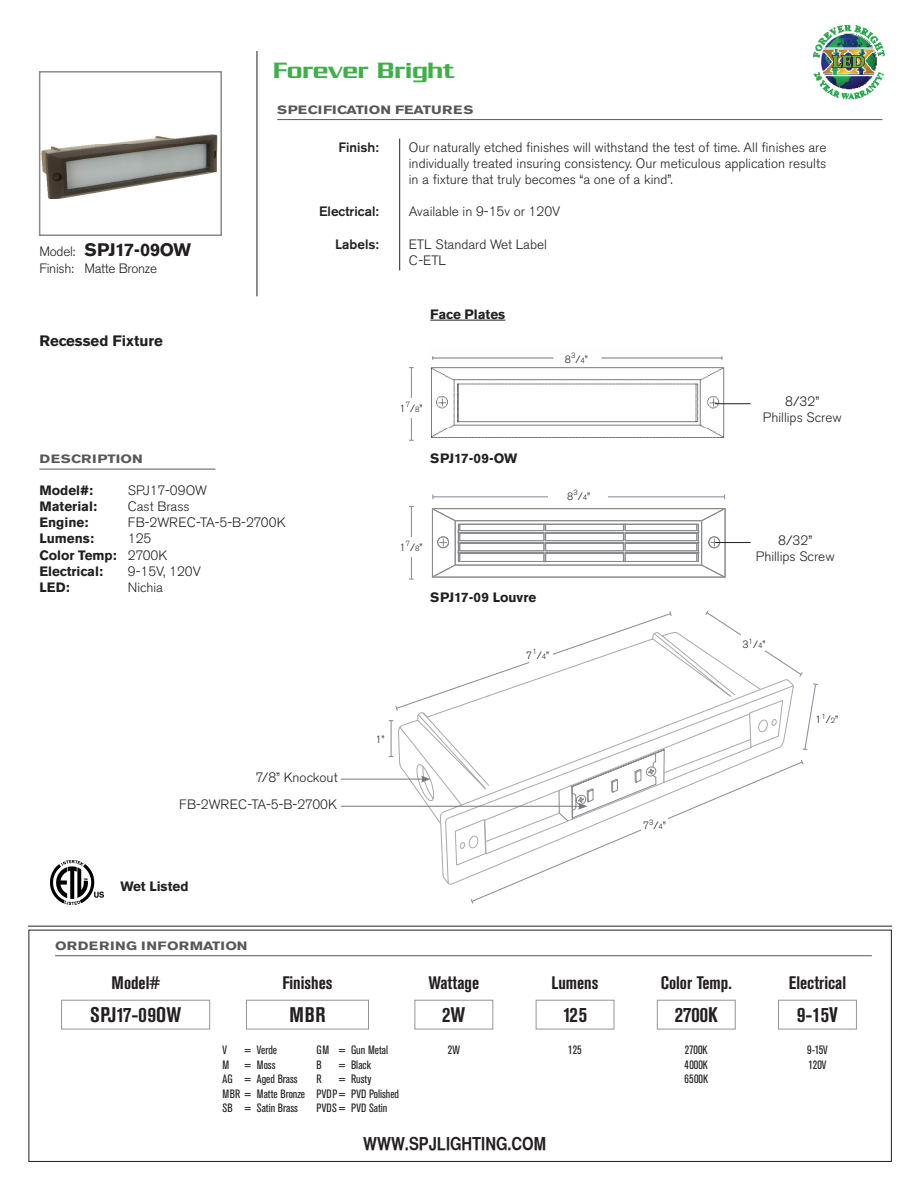
<style>
.page{position:relative;width:918px;height:1188px;background:#fff}
.page>*{position:absolute;margin:0;border:0;box-sizing:border-box;transform-origin:0 0}
.t1{font:500 24px "Serpentine";color:#40ae49}
.t2{font:700 condensed 21px "Akzidenz Grotesk BE";color:#231f20}
.t3{font:700 condensed 18px "Akzidenz Grotesk BE";color:#231f20}
.t4{font:18px "Helvetica CY Bold";color:#231f20}
.t5{font:700 18px "Akzidenz Grotesk BE";letter-spacing:-.02em;color:#231f20}
.t6{font:700 15px "Akzidenz Grotesk BE";color:#231f20}
.t7{font:300 13.5px "Akzidenz Grotesk BE";color:#231f20}
.t8{font:700 13.5px "Akzidenz Grotesk BE";color:#231f20}
.t9{font:500 13.5px "Akzidenz Grotesk BE";color:#231f20}
.t10{font:300 13.5px "Akzidenz Grotesk BE";letter-spacing:-.02em;color:#231f20}
.t11{font:condensed 12px/14.4px "Akzidenz Grotesk BE";color:#231f20}
.Paragraph_Style_1{font:700 12px "Akzidenz Grotesk BE";letter-spacing:.02em;color:#57585a;scale:1.22 1}
.Paragraph_Style_1-2{font:700 12px "Akzidenz Grotesk BE";color:#57585a;scale:1.22 1}
.t12{font:300 10.5px "Akzidenz Grotesk BE";color:#231f20}
.s1{font-weight:300;font-size:13.5px}
.s2{font-size:7.5px}
.s3{font-weight:300}
</style>
<div class="page">
<hr style="left:39px;top:469px;width:176px;height:1px;background:#57585a">
<hr style="left:277px;top:119px;width:605px;height:1px;background:#57585a">
<img style="left:813px;top:25px;width:72px;height:75px">
<hr style="left:257px;top:51px;width:1px;height:245px;background:#231f20">
<hr style="left:399px;top:139px;width:1px;height:131px;background:#231f20">
<img style="left:51px;top:861px;width:53px;height:43px">
<hr style="left:430px;top:320px;width:75px;height:1px;background:#231f20">
<img style="left:42px;top:134px;width:176px;height:65px">
<div style="left:39px;top:71px;width:183px;height:165px;border:2px solid #888a8d"></div>
<svg style="left:471px;top:866px;width:86px;height:35px"></svg>
<svg style="left:470px;top:898px;width:4px;height:6px"></svg>
<svg style="left:432px;top:508px;width:293px;height:70px"></svg>
<img style="left:431px;top:356px;width:293px;height:81px">
<hr style="left:433px;top:496px;width:292px;height:1px;background:#8a8f9d">
<hr style="left:433px;top:358px;width:120px;height:1px;background:#76787b">
<hr style="left:601px;top:358px;width:121px;height:1px;background:#76787b">
<div style="left:548px;top:488px;width:60px;height:19px;background:#fff"></div>
<hr style="left:411px;top:506px;width:1px;height:73px;background:#8a8f9d">
<hr style="left:411px;top:368px;width:1px;height:72px;background:#8a8f9d">
<div style="left:381px;top:537px;width:50px;height:20px;background:#fff"></div>
<div style="left:381px;top:398px;width:50px;height:20px;background:#fff"></div>
<hr style="left:715px;top:542px;width:36px;height:1px;background:#231f20">
<hr style="left:715px;top:403px;width:36px;height:1px;background:#231f20">
<hr style="left:28px;top:926px;width:864px;height:1px;background:#231f20">
<div style="left:29px;top:930px;width:863px;height:232px;border:1px solid #231f20"></div>
<hr style="left:55px;top:955px;width:817px;height:1px;background:#57585a">
<div style="left:61px;top:1000px;width:149px;height:29px;border:1px solid #939598"></div>
<div style="left:246px;top:1000px;width:123px;height:29px;border:1px solid #939598"></div>
<div style="left:415px;top:1000px;width:78px;height:29px;border:1px solid #939598"></div>
<div style="left:536px;top:1000px;width:78px;height:29px;border:1px solid #939598"></div>
<div style="left:657px;top:1000px;width:79px;height:29px;border:1px solid #939598"></div>
<div style="left:778px;top:1000px;width:79px;height:29px;border:1px solid #939598"></div>
<hr style="left:341px;top:779px;width:82px;height:1px;background:#76787b">
<hr style="left:341px;top:806px;width:239px;height:1px;background:#76787b">
<svg style="left:389px;top:610px;width:429px;height:256px"></svg>
<p class="t1" style="left:273px;top:56px;width:183px">Forever Bright</p>
<p class="t5" style="left:39px;top:240px;width:153px"><span class="s1">Model:</span> SPJ17-09OW</p>
<p class="t10" style="left:39px;top:260px;width:119px">Finish: Matte Bronze</p>
<p class="t6" style="left:39px;top:332px;width:125px">Recessed Fixture</p>
<p class="Paragraph_Style_1" style="left:39px;top:452px;width:86px">DESCRIPTION</p>
<p class="Paragraph_Style_1-2" style="left:277px;top:103px;width:162px">SPECIFICATION FEATURES</p>
<p class="t9" style="left:339px;top:139px;width:42px">Finish:</p>
<p class="t7" style="left:409px;top:139px;width:419px">Our naturally etched finishes will withstand the test of time. All finishes are</p>
<p class="t7" style="left:409px;top:155px;width:419px">individually treated insuring consistency. Our meticulous application results</p>
<p class="t7" style="left:409px;top:172px;width:265px">in a fixture that truly becomes “a one of a kind”.</p>
<p class="t9" style="left:319px;top:203px;width:61px">Electrical:</p>
<p class="t7" style="left:409px;top:204px;width:153px">Available in 9-15v or 120V</p>
<p class="t9" style="left:335px;top:236px;width:45px">Labels:</p>
<p class="t7" style="left:409px;top:236px;width:140px">ETL Standard Wet Label</p>
<p class="t7" style="left:409px;top:253px;width:39px">C-ETL</p>
<p class="t8" style="left:430px;top:306px;width:77px">Face Plates</p>
<p class="t12" style="left:400px;top:402px;width:24px">1<sup>7</sup>/<span class="s2">8</span>”</p>
<p class="t8" style="left:430px;top:451px;width:89px">SPJ17-09-OW</p>
<p class="t12" style="left:565px;top:353px;width:24px">8<sup>3</sup>/<span class="s2">4</span>”</p>
<p class="t7" style="left:785px;top:394px;width:36px">8/32”</p>
<p class="t7" style="left:763px;top:410px;width:80px">Phillips Screw</p>
<p class="t8" style="left:39px;top:482px;width:55px">Model#:</p>
<p class="t7" style="left:128px;top:483px;width:81px">SPJ17-09OW</p>
<p class="t8" style="left:39px;top:499px;width:59px">Material:</p>
<p class="t7" style="left:128px;top:499px;width:63px">Cast Brass</p>
<p class="t8" style="left:39px;top:515px;width:50px">Engine:</p>
<p class="t7" style="left:128px;top:515px;width:159px">FB-2WREC-TA-5-B-2700K</p>
<p class="t8" style="left:39px;top:531px;width:56px">Lumens:</p>
<p class="t7" style="left:128px;top:531px;width:25px">125</p>
<p class="t8" style="left:39px;top:547px;width:130px">Color Temp: <span class="s3">2700K</span></p>
<p class="t8" style="left:39px;top:563px;width:65px">Electrical:</p>
<p class="t7" style="left:128px;top:564px;width:75px">9-15V, 120V</p>
<p class="t8" style="left:39px;top:580px;width:32px">LED:</p>
<p class="t7" style="left:128px;top:580px;width:37px">Nichia</p>
<p class="t7" style="left:256px;top:770px;width:83px">7/8” Knockout</p>
<p class="t7" style="left:179px;top:797px;width:159px">FB-2WREC-TA-5-B-2700K</p>
<p class="t8" style="left:120px;top:879px;width:70px">Wet Listed</p>
<p class="Paragraph_Style_1" style="left:55px;top:939px;width:159px">ORDERING INFORMATION</p>
<p class="t3" style="left:112px;top:972px;width:50px">Model#</p>
<p class="t2" style="left:90px;top:1003px;width:93px">SPJ17-09OW</p>
<p class="t3" style="left:282px;top:972px;width:52px">Finishes</p>
<p class="t2" style="left:289px;top:1003px;width:38px">MBR</p>
<p class="t12" style="left:400px;top:541px;width:24px">1<sup>7</sup>/<span class="s2">8</span>”</p>
<p class="t8" style="left:430px;top:589px;width:108px">SPJ17-09 Louvre</p>
<p class="t12" style="left:526px;top:649px;width:24px">7<sup>1</sup>/<span class="s2">4</span>”</p>
<p class="t12" style="left:567px;top:490px;width:24px">8<sup>3</sup>/<span class="s2">4</span>”</p>
<p class="t12" style="left:375px;top:733px;width:11px">1”</p>
<p class="t3" style="left:428px;top:972px;width:52px">Wattage</p>
<p class="t2" style="left:442px;top:1003px;width:25px">2W</p>
<p class="t3" style="left:552px;top:972px;width:48px">Lumens</p>
<p class="t2" style="left:563px;top:1003px;width:26px">125</p>
<p class="t11" style="left:222px;top:1043px;width:6px">V</p>
<p class="t11" style="left:245px;top:1043px;width:34px">= Verde</p>
<p class="t11" style="left:222px;top:1058px;width:8px">M</p>
<p class="t11" style="left:245px;top:1058px;width:32px">= Moss</p>
<p class="t11" style="left:222px;top:1072px;width:77px">AG = Aged Brass</p>
<p class="t11" style="left:222px;top:1086px;width:84px">MBR = Matte Bronze</p>
<p class="t11" style="left:222px;top:1101px;width:77px">SB = Satin Brass</p>
<p class="t11" style="left:317px;top:1043px;width:73px">GM = Gun Metal</p>
<p class="t11" style="left:317px;top:1058px;width:7px">B</p>
<p class="t11" style="left:339px;top:1058px;width:33px">= Black</p>
<p class="t11" style="left:317px;top:1072px;width:7px">R</p>
<p class="t11" style="left:339px;top:1072px;width:34px">= Rusty</p>
<p class="t11" style="left:317px;top:1086px;width:84px">PVDP = PVD Polished<br>PVDS = PVD Satin</p>
<p class="t11" style="left:448px;top:1043px;width:13px">2W</p>
<p class="t4" style="left:363px;top:1132px;width:184px">WWW.SPJLIGHTING.COM</p>
<p class="t11" style="left:568px;top:1043px;width:15px">125</p>
<p class="t12" style="left:643px;top:820px;width:24px">7<sup>3</sup>/<span class="s2">4</span>”</p>
<p class="t7" style="left:778px;top:533px;width:36px">8/32”</p>
<p class="t7" style="left:756px;top:549px;width:80px">Phillips Screw</p>
<p class="t12" style="left:743px;top:639px;width:24px">3<sup>1</sup>/<span class="s2">4</span>”</p>
<p class="t12" style="left:815px;top:714px;width:24px">1<sup>1</sup>/<span class="s2">2</span>”</p>
<p class="t3" style="left:661px;top:972px;width:72px">Color Temp.</p>
<p class="t3" style="left:789px;top:972px;width:59px">Electrical</p>
<p class="t2" style="left:675px;top:1003px;width:44px">2700K</p>
<p class="t2" style="left:797px;top:1003px;width:42px">9-15V</p>
<p class="t11" style="left:685px;top:1043px;width:24px">2700K</p>
<p class="t11" style="left:685px;top:1058px;width:25px">4000K</p>
<p class="t11" style="left:685px;top:1072px;width:25px">6500K</p>
<p class="t11" style="left:807px;top:1043px;width:22px">9-15V</p>
<p class="t11" style="left:808px;top:1058px;width:19px">120V</p>
</div>
